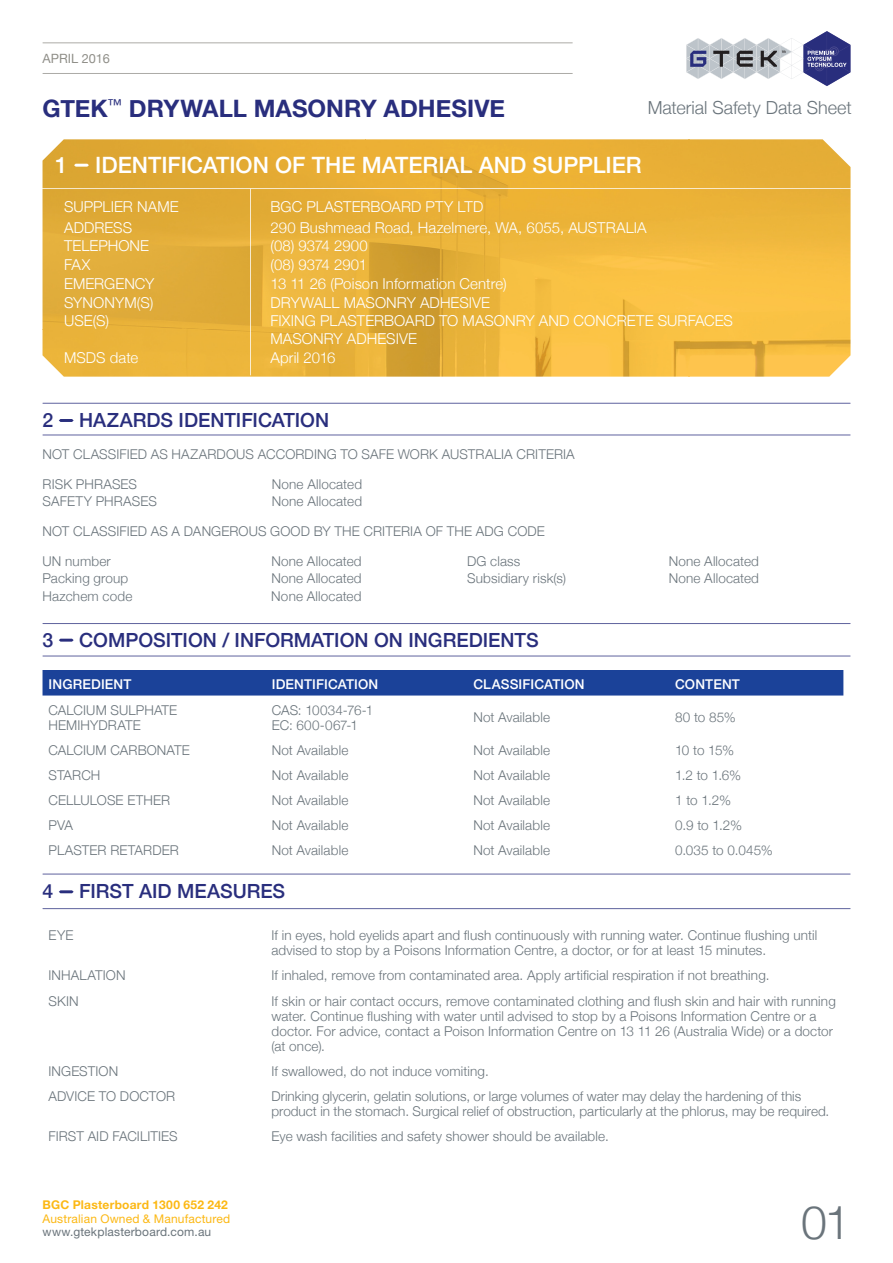
<style>
.page{position:relative;width:893px;height:1263px;background:#fff}
.page>*{position:absolute;margin:0;border:0;box-sizing:border-box;transform-origin:0 0}
.t1{font:300 46.5px "Helvetica Neue";color:#6a747b}
.t2{font:700 24px "Helvetica Neue";letter-spacing:.005em;color:#292e7d}
.t3{font:500 22.5px "Helvetica Neue";color:#fff}
.t4{font:500 19.5px "Helvetica Neue";color:#292e7d}
.t5{font:300 18px "Helvetica Neue";color:#6a747b}
.t6{font:300 15px/18px "Helvetica Neue";letter-spacing:.005em;color:#fff}
.t7{font:300 13.5px/15px "Helvetica Neue";letter-spacing:.01em;color:#6a747b}
.t8{font:500 13.5px "Helvetica Neue";letter-spacing:.015em;color:#fff}
.t9{font:12.75px "Helvetica Neue";color:#908f89}
.t10{font:12px "Helvetica Neue LT";letter-spacing:.015em;color:#fcb814}
.t11{font:12px "Helvetica Neue LT";letter-spacing:.015em;color:#6a747b}
.t12{font:700 12px "Helvetica Neue";letter-spacing:.02em;color:#fcb814}
</style>
<div class="page">
<hr style="left:43px;top:43px;width:530px;height:1px;background:#908f89">
<hr style="left:43px;top:73px;width:530px;height:1px;background:#908f89">
<svg style="left:686px;top:31px;width:164px;height:55px"></svg>
<img style="left:43px;top:139px;width:807px;height:28px">
<svg style="left:43px;top:167px;width:807px;height:210px;background:#eab33b"></svg>
<svg style="left:74px;top:164px;width:15px;height:3px"></svg>
<hr style="left:0;top:188px;width:872px;height:1px;background:#fff">
<hr style="left:250px;top:189px;width:1px;height:186px;background:#fff">
<hr style="left:43px;top:435px;width:807px;height:1px;background:#292e7d">
<hr style="left:43px;top:403px;width:807px;height:1px;background:#292e7d">
<hr style="left:43px;top:656px;width:807px;height:1px;background:#292e7d">
<hr style="left:43px;top:623px;width:807px;height:1px;background:#292e7d">
<hr style="left:43px;top:908px;width:807px;height:1px;background:#292e7d">
<hr style="left:43px;top:874px;width:807px;height:1px;background:#292e7d">
<svg style="left:59px;top:419px;width:15px;height:3px"></svg>
<svg style="left:59px;top:639px;width:15px;height:3px"></svg>
<div style="left:43px;top:670px;width:800px;height:26px;background:#1b4299"></div>
<svg style="left:59px;top:890px;width:15px;height:3px"></svg>
<p class="t9" style="left:43px;top:51px;width:69px">APRIL 2016</p>
<h2 class="t2" style="left:43px;top:93px;width:464px">GTEK<sup>™</sup> DRYWALL MASONRY ADHESIVE</h2>
<h3 class="t5" style="left:648px;top:96px;width:206px">Material Safety Data Sheet</h3>
<h3 class="t3" style="left:55px;top:151px;width:588px">1 IDENTIFICATION OF THE MATERIAL AND SUPPLIER</h3>
<p class="t6" style="left:64px;top:197px;width:116px">SUPPLIER NAME</p>
<p class="t6" style="left:270px;top:197px;width:214px">BGC PLASTERBOARD PTY LTD</p>
<p class="t6" style="left:64px;top:218px;width:70px">ADDRESS</p>
<p class="t6" style="left:270px;top:218px;width:378px">290 Bushmead Road, Hazelmere, WA, 6055, AUSTRALIA</p>
<p class="t6" style="left:64px;top:237px;width:87px">TELEPHONE</p>
<p class="t6" style="left:270px;top:237px;width:99px">(08) 9374 2900</p>
<p class="t6" style="left:64px;top:255px;width:28px">FAX</p>
<p class="t6" style="left:270px;top:255px;width:98px">(08) 9374 2901</p>
<p class="t6" style="left:64px;top:274px;width:92px">EMERGENCY</p>
<p class="t6" style="left:271px;top:274px;width:237px">13 11 26 (Poison Information Centre)</p>
<p class="t6" style="left:64px;top:293px;width:91px">SYNONYM(S)</p>
<p class="t6" style="left:270px;top:293px;width:221px">DRYWALL MASONRY ADHESIVE</p>
<p class="t6" style="left:64px;top:312px;width:46px">USE(S)</p>
<p class="t6" style="left:270px;top:312px;width:464px">FIXING PLASTERBOARD TO MASONRY AND CONCRETE SURFACES<br>MASONRY ADHESIVE</p>
<p class="t6" style="left:64px;top:349px;width:76px">MSDS date</p>
<p class="t6" style="left:270px;top:349px;width:67px">April 2016</p>
<h3 class="t4" style="left:43px;top:408px;width:12px">2</h3>
<h3 class="t4" style="left:79px;top:408px;width:252px">HAZARDS IDENTIFICATION</h3>
<p class="t7" style="left:43px;top:439px;width:534px;line-height:29.7px">NOT CLASSIFIED AS HAZARDOUS ACCORDING TO SAFE WORK AUSTRALIA CRITERIA<br>RISK PHRASES</p>
<p class="t7" style="left:272px;top:476px;width:92px">None Allocated</p>
<p class="t7" style="left:43px;top:493px;width:116px">SAFETY PHRASES</p>
<p class="t7" style="left:272px;top:493px;width:92px">None Allocated</p>
<p class="t7" style="left:43px;top:516px;width:504px;line-height:29.7px">NOT CLASSIFIED AS A DANGEROUS GOOD BY THE CRITERIA OF THE ADG CODE<br>UN number</p>
<p class="t7" style="left:271px;top:553px;width:92px">None Allocated</p>
<p class="t7" style="left:467px;top:553px;width:55px">DG class</p>
<p class="t7" style="left:669px;top:553px;width:92px">None Allocated</p>
<p class="t7" style="left:43px;top:571px;width:87px">Packing group</p>
<p class="t7" style="left:271px;top:571px;width:92px">None Allocated</p>
<p class="t7" style="left:467px;top:571px;width:101px">Subsidiary risk(s)</p>
<p class="t7" style="left:669px;top:571px;width:92px">None Allocated</p>
<p class="t7" style="left:43px;top:588px;width:91px">Hazchem code</p>
<p class="t7" style="left:271px;top:588px;width:92px">None Allocated</p>
<h3 class="t4" style="left:43px;top:628px;width:12px">3</h3>
<h3 class="t4" style="left:79px;top:628px;width:461px">COMPOSITION / INFORMATION ON INGREDIENTS</h3>
<p class="t8" style="left:49px;top:676px;width:85px">INGREDIENT</p>
<p class="t8" style="left:272px;top:676px;width:108px">IDENTIFICATION</p>
<p class="t8" style="left:473px;top:676px;width:113px">CLASSIFICATION</p>
<p class="t8" style="left:675px;top:676px;width:66px">CONTENT</p>
<p class="t7" style="left:49px;top:702px;width:130px">CALCIUM SULPHATE<br>HEMIHYDRATE</p>
<p class="t7" style="left:272px;top:702px;width:103px">CAS: 10034-76-1<br>EC: 600-067-1</p>
<p class="t7" style="left:473px;top:710px;width:78px">Not Available</p>
<p class="t7" style="left:675px;top:710px;width:62px">80 to 85%</p>
<p class="t7" style="left:49px;top:742px;width:143px">CALCIUM CARBONATE</p>
<p class="t7" style="left:272px;top:742px;width:78px">Not Available</p>
<p class="t7" style="left:473px;top:742px;width:78px">Not Available</p>
<p class="t7" style="left:675px;top:742px;width:60px">10 to 15%</p>
<p class="t7" style="left:49px;top:767px;width:53px">STARCH</p>
<p class="t7" style="left:272px;top:767px;width:78px">Not Available</p>
<p class="t7" style="left:473px;top:767px;width:78px">Not Available</p>
<p class="t7" style="left:675px;top:767px;width:68px">1.2 to 1.6%</p>
<p class="t7" style="left:49px;top:792px;width:123px">CELLULOSE ETHER</p>
<p class="t7" style="left:272px;top:792px;width:78px">Not Available</p>
<p class="t7" style="left:473px;top:792px;width:78px">Not Available</p>
<p class="t7" style="left:675px;top:792px;width:57px">1 to 1.2%</p>
<p class="t7" style="left:49px;top:817px;width:26px">PVA</p>
<p class="t7" style="left:272px;top:817px;width:78px">Not Available</p>
<p class="t7" style="left:473px;top:817px;width:78px">Not Available</p>
<p class="t7" style="left:675px;top:817px;width:69px">0.9 to 1.2%</p>
<p class="t7" style="left:49px;top:842px;width:132px">PLASTER RETARDER</p>
<p class="t7" style="left:272px;top:842px;width:78px">Not Available</p>
<p class="t7" style="left:473px;top:842px;width:78px">Not Available</p>
<p class="t7" style="left:675px;top:842px;width:99px">0.035 to 0.045%</p>
<h3 class="t4" style="left:43px;top:879px;width:12px">4</h3>
<h3 class="t4" style="left:79px;top:879px;width:208px">FIRST AID MEASURES</h3>
<p class="t7" style="left:49px;top:928px;width:26px">EYE</p>
<p class="t7" style="left:271px;top:928px;width:547px">If in eyes, hold eyelids apart and flush continuously with running water. Continue flushing until advised to stop by a Poisons Information Centre, a doctor, or for at least 15 minutes.</p>
<p class="t7" style="left:49px;top:968px;width:78px">INHALATION</p>
<p class="t7" style="left:271px;top:968px;width:499px">If inhaled, remove from contaminated area. Apply artificial respiration if not breathing.</p>
<p class="t7" style="left:49px;top:993px;width:32px">SKIN</p>
<p class="t7" style="left:271px;top:993px;width:566px">If skin or hair contact occurs, remove contaminated clothing and flush skin and hair with running water. Continue flushing with water until advised to stop by a Poisons Information Centre or a doctor. For advice, contact a Poison Information Centre on 13 11 26 (Australia Wide) or a doctor (at once).</p>
<p class="t7" style="left:49px;top:1063px;width:71px">INGESTION</p>
<p class="t7" style="left:271px;top:1063px;width:219px">If swallowed, do not induce vomiting.</p>
<p class="t7" style="left:49px;top:1088px;width:128px">ADVICE TO DOCTOR</p>
<p class="t7" style="left:271px;top:1088px;width:559px">Drinking glycerin, gelatin solutions, or large volumes of water may delay the hardening of this product in the stomach. Surgical relief of obstruction, particularly at the phlorus, may be required.</p>
<p class="t7" style="left:49px;top:1128px;width:131px">FIRST AID FACILITIES</p>
<p class="t7" style="left:271px;top:1128px;width:339px">Eye wash facilities and safety shower should be available.</p>
<p class="t12" style="left:43px;top:1197px;width:187px">BGC Plasterboard 1300 652 242</p>
<p class="t10" style="left:43px;top:1214px;width:189px">Australian Owned &amp; Manufactured</p>
<p class="t11" style="left:43px;top:1227px;width:170px">www.gtekplasterboard.com.au</p>
<h1 class="t1" style="left:801px;top:1194px;width:51px">01</h1>
</div>
